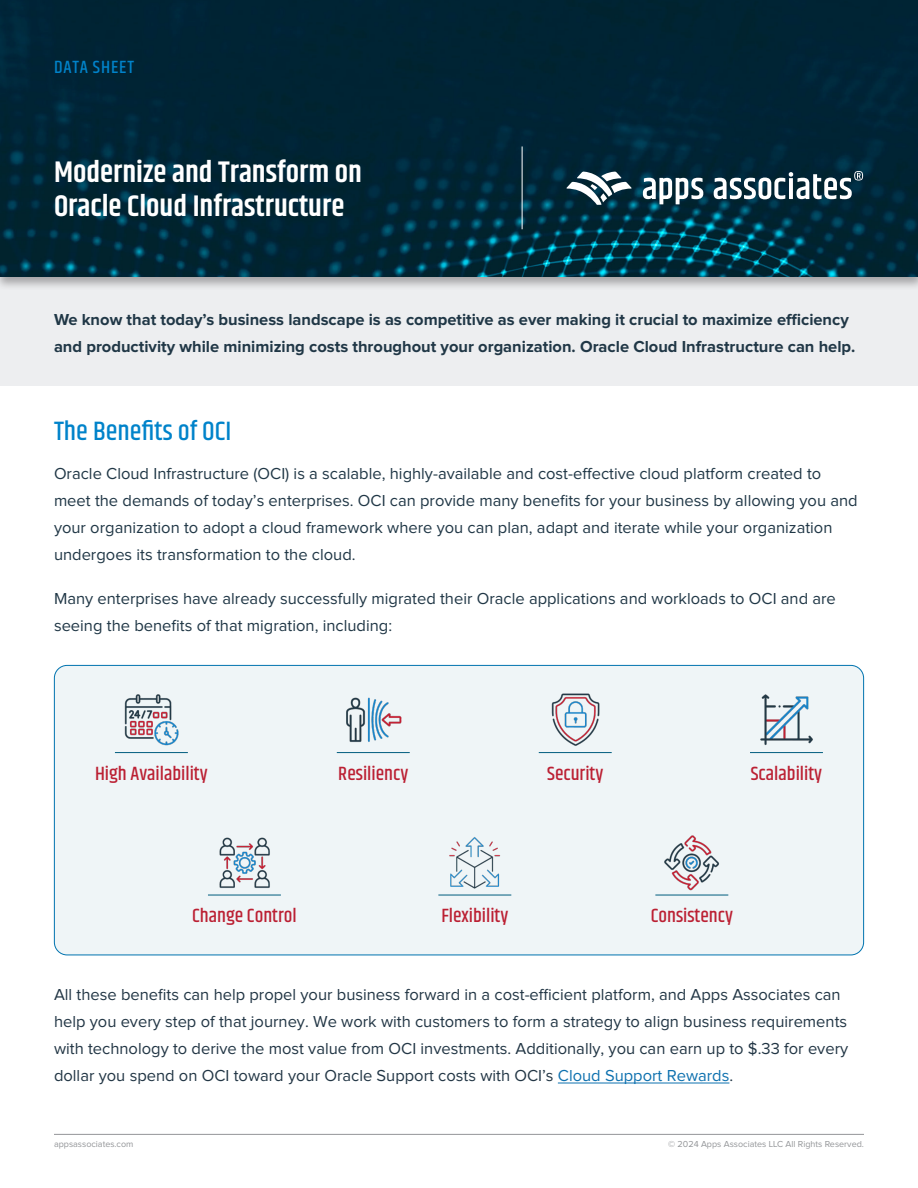
<style>
.page{position:relative;width:918px;height:1188px;background:#fff}
.page>*{position:absolute;margin:0;border:0;box-sizing:border-box;transform-origin:0 0}
.t1{font:600 30px/34.5px "Khand";color:#fff}
.t2{font:500 27px "Khand";color:#0083ca}
.Body{font:500 19.5px "Khand";color:#bb2033}
.t3{font:500 18px "Khand";letter-spacing:.05em;color:#0083ca}
.Body-2{font:16.5px/27px "Proxima Nova";color:#203746}
.Body-3{font:16.5px/27px "Proxima Nova";color:#223645}
.Body-4{font:700 16.5px/27px "Proxima Nova";color:#203746}
.t4{font:9px "Proxima Nova";color:#939598}
.s1{color:#0e71af}
</style>
<div class="page">
<div style="left:0;top:73px;width:918px;height:313px;background:#edeef0"></div>
<div style="left:0;top:0;width:918px;height:291px;background:#231f20;opacity:.35"></div>
<img style="left:0;top:0;width:918px;height:276px">
<hr style="left:522px;top:146px;width:1px;height:83px;background:#fff">
<hr style="left:54px;top:1134px;width:810px;height:1px;background:#939598">
<svg style="left:566px;top:171px;width:66px;height:34px;background:#5a747f"></svg>
<svg style="left:643px;top:171px;width:220px;height:33px;background:#4f6a76"></svg>
<div style="left:54px;top:665px;width:810px;height:290px;background:#eff5f7;border-radius:13px"></div>
<img style="left:219px;top:837px;width:51px;height:51px">
<hr style="left:208px;top:895px;width:73px;height:1px;background:#005c7e">
<img style="left:449px;top:837px;width:52px;height:52px">
<hr style="left:438px;top:895px;width:73px;height:1px;background:#005c7e">
<img style="left:664px;top:835px;width:55px;height:56px">
<hr style="left:655px;top:895px;width:73px;height:1px;background:#005c7e">
<img style="left:346px;top:697px;width:55px;height:45px">
<hr style="left:337px;top:752px;width:73px;height:1px;background:#005c7e">
<img style="left:551px;top:693px;width:49px;height:53px">
<hr style="left:539px;top:752px;width:73px;height:1px;background:#005c7e">
<img style="left:124px;top:694px;width:55px;height:52px">
<hr style="left:115px;top:752px;width:73px;height:1px;background:#005c7e">
<img style="left:760px;top:694px;width:53px;height:51px">
<hr style="left:750px;top:752px;width:73px;height:1px;background:#005c7e">
<hr style="left:558px;top:1083px;width:171px;height:1px;background:#0e71af">
<p class="t3" style="left:54px;top:56px;width:82px">DATA SHEET</p>
<p class="t1" style="left:54px;top:156px;width:309px">Modernize and Transform on<br>Oracle Cloud Infrastructure</p>
<p class="Body-4" style="left:54px;top:306px;width:803px">We know that today’s business landscape is as competitive as ever making it crucial to maximize efficiency and productivity while minimizing costs throughout your organization. Oracle Cloud Infrastructure can help.</p>
<p class="t2" style="left:54px;top:415px;width:179px">The Benefits of OCI</p>
<p class="Body-2" style="left:54px;top:461px;width:805px">Oracle Cloud Infrastructure (OCI) is a scalable, highly-available and cost-effective cloud platform created to meet the demands of today’s enterprises. OCI can provide many benefits for your business by allowing you and your organization to adopt a cloud framework where you can plan, adapt and iterate while your organization undergoes its transformation to the cloud.</p>
<p class="Body-2" style="left:54px;top:586px;width:783px">Many enterprises have already successfully migrated their Oracle applications and workloads to OCI and are seeing the benefits of that migration, including:</p>
<p class="Body" style="left:95px;top:761px;width:114px">High Availability</p>
<p class="Body" style="left:338px;top:761px;width:71px">Resiliency</p>
<p class="Body" style="left:547px;top:761px;width:58px">Security</p>
<p class="Body" style="left:751px;top:761px;width:73px">Scalability</p>
<p class="Body" style="left:192px;top:903px;width:106px">Change Control</p>
<p class="Body" style="left:441px;top:903px;width:69px">Flexibility</p>
<p class="Body" style="left:651px;top:903px;width:84px">Consistency</p>
<p class="Body-3" style="left:54px;top:981px;width:796px">All these benefits can help propel your business forward in a cost-efficient platform, and Apps Associates can help you every step of that journey. We work with customers to form a strategy to align business requirements with technology to derive the most value from OCI investments. Additionally, you can earn up to $.33 for every dollar you spend on OCI toward your Oracle Support costs with OCI’s <span class="s1">Cloud Support Rewards</span>.</p>
<p class="t4" style="left:54px;top:1139px;width:81px">appsassociates.com</p>
<p class="t4" style="left:668px;top:1139px;width:197px">© 2024 Apps Associates LLC All Rights Reserved.</p>
</div>
